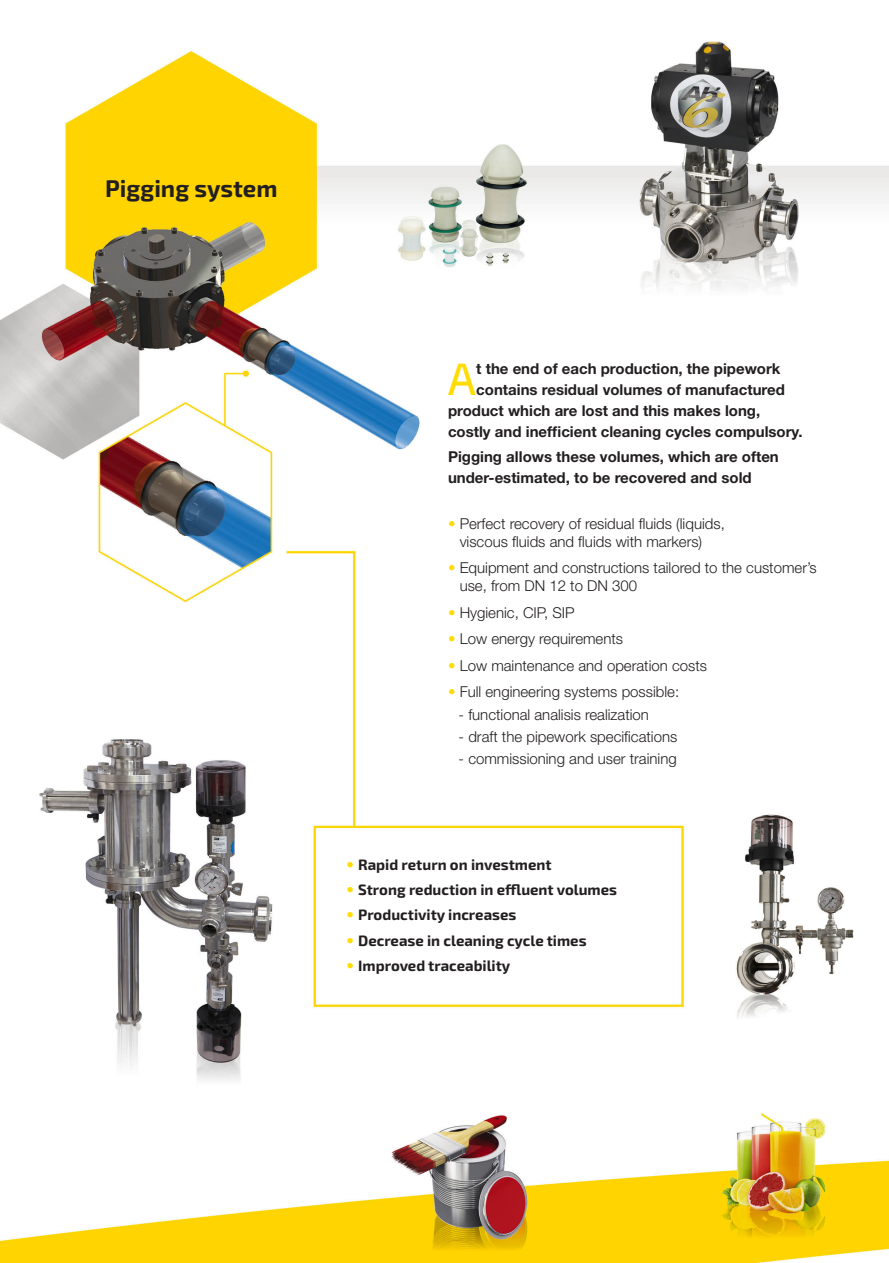
<style>
.page{position:relative;width:889px;height:1263px;background:#fff}
.page>*{position:absolute;margin:0;border:0;box-sizing:border-box;transform-origin:0 0}
.t1{font:500 45.45px "Exo 2.0";color:#ffdc01}
.t2{font:700 24px "Exo 2.0";color:#231f20}
.t3{font:300 15px/18px "Helvetica Neue LT";color:#231f20}
.t4{font:700 15px/21px "Helvetica Neue LT";color:#231f20}
.t5{font:700 15px "Exo 2.0";color:#231f20}
.s1{color:#ffdc01}
.s2{font-family:"Helvetica Neue LT";font-weight:400;color:#ffdc01}
</style>
<div class="page">
<img style="left:0;top:41px;width:889px;height:1222px">
<p class="t2" style="left:105px;top:174px;width:174px">Pigging system</p>
<p class="t1" style="left:448px;top:352px;width:30px">A</p>
<p class="t4" style="left:476px;top:357px;width:306px">t the end of each production, the pipework</p>
<p class="t4" style="left:476px;top:378px;width:310px">contains residual volumes of manufactured</p>
<p class="t4" style="left:448px;top:399px;width:314px">product which are lost and this makes long,</p>
<p class="t4" style="left:448px;top:420px;width:356px">costly and inefficient cleaning cycles compulsory.</p>
<p class="t4" style="left:448px;top:446px;width:332px">Pigging allows these volumes, which are often under-estimated, to be recovered and sold</p>
<p class="t3" style="left:460px;top:514px;width:267px;text-indent:-12px"><span class="s1">•</span> Perfect recovery of residual fluids (liquids, viscous fluids and fluids with markers)</p>
<p class="t3" style="left:460px;top:559px;width:358px;text-indent:-12px"><span class="s1">•</span> Equipment and constructions tailored to the customer’s use, from DN 12 to DN 300</p>
<p class="t3" style="left:448px;top:603px;width:128px"><span class="s1">•</span> Hygienic, CIP, SIP</p>
<p class="t3" style="left:448px;top:630px;width:177px"><span class="s1">•</span> Low energy requirements</p>
<p class="t3" style="left:448px;top:656px;width:260px"><span class="s1">•</span> Low maintenance and operation costs</p>
<p class="t3" style="left:448px;top:683px;width:233px"><span class="s1">•</span> Full engineering systems possible:</p>
<p class="t3" style="left:458px;top:705px;width:192px">- functional analisis realization</p>
<p class="t3" style="left:458px;top:727px;width:220px">- draft the pipework specifications</p>
<p class="t3" style="left:458px;top:749px;width:220px">- commissioning and user training</p>
<p class="t5" style="left:346px;top:855px;width:207px"><span class="s2">•</span> Rapid return on investment</p>
<p class="t5" style="left:346px;top:881px;width:272px"><span class="s2">•</span> Strong reduction in effluent volumes</p>
<p class="t5" style="left:346px;top:906px;width:171px"><span class="s2">•</span> Productivity increases</p>
<p class="t5" style="left:346px;top:931px;width:242px"><span class="s2">•</span> Decrease in cleaning cycle times</p>
<p class="t5" style="left:346px;top:956px;width:165px"><span class="s2">•</span> Improved traceability</p>
</div>
